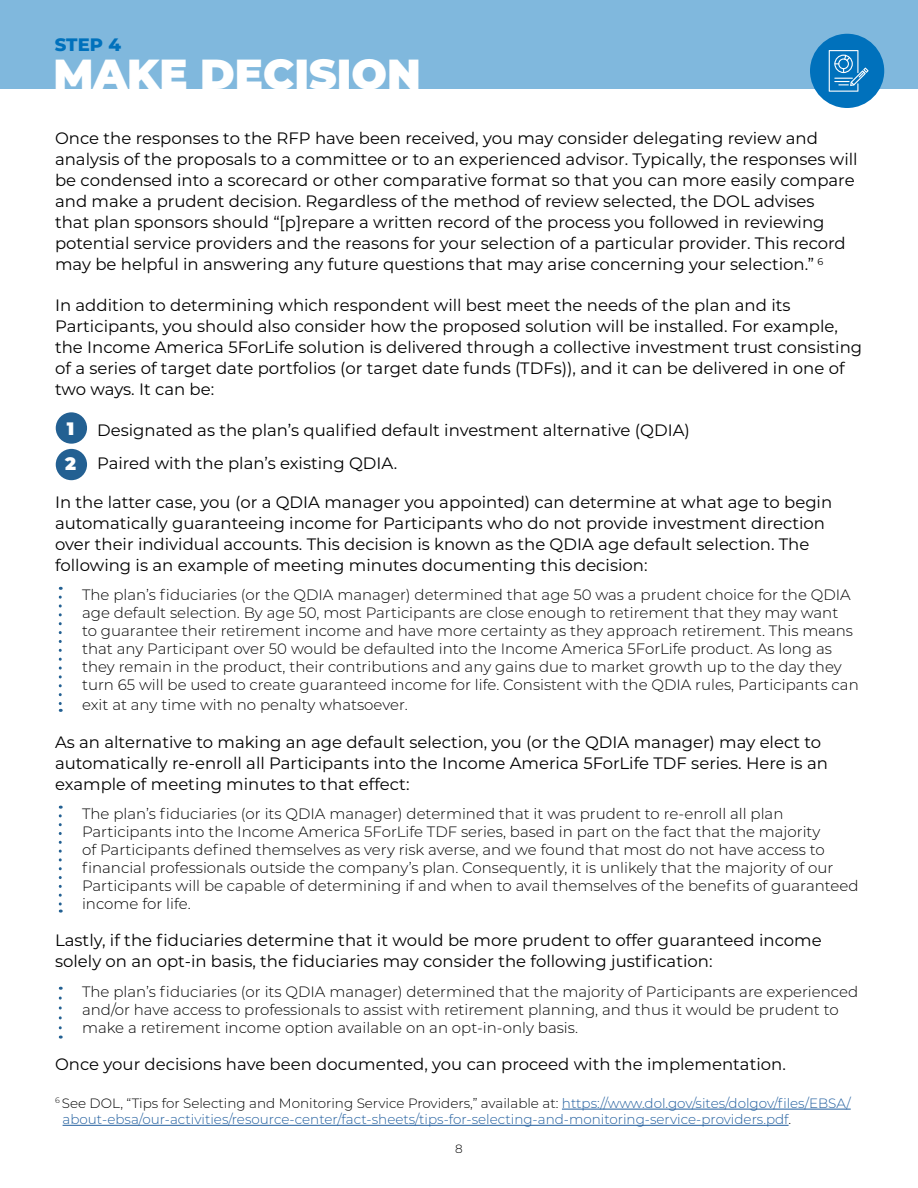
<style>
.page{position:relative;width:918px;height:1188px;background:#fff}
.page>*{position:absolute;margin:0;border:0;box-sizing:border-box;transform-origin:0 0}
.t1{font:900 42px "Montserrat";color:#fff}
.t2{font:800 18px "Montserrat";color:#0071bc}
.t3{font:900 18px "Montserrat";color:#fff}
.Main_Body{font:16.5px/21px "Montserrat";color:#000}
.Numbered_text{font:16.5px "Montserrat";color:#000}
.Main_Body_-_smaller{font:300 15px/18px "Montserrat";color:#000}
.footnotes{font:300 13.5px/16.2px "Montserrat";color:#215e9e}
.t4{font:300 12px "Montserrat";color:#000}
.s1{color:#000}
</style>
<div class="page">
<div style="left:0;top:0;width:918px;height:89px;background:#80b8dd"></div>
<div style="left:810px;top:34px;width:74px;height:74px;background:#0071bc;border-radius:50%"></div>
<div style="left:56px;top:412px;width:31px;height:32px;background:#236092;border-radius:50%"></div>
<div style="left:56px;top:449px;width:31px;height:31px;background:#236092;border-radius:50%"></div>
<hr style="left:562px;top:1109px;width:289px;height:1px;background:#215e9e">
<hr style="left:63px;top:1125px;width:726px;height:1px;background:#215e9e">
<svg style="left:59px;top:597px;width:3px;height:115px"></svg>
<svg style="left:59px;top:816px;width:3px;height:97px"></svg>
<svg style="left:59px;top:998px;width:3px;height:41px"></svg>
<svg style="left:829px;top:50px;width:40px;height:42px"></svg>
<p class="t2" style="left:55px;top:32px;width:68px">STEP 4</p>
<p class="t1" style="left:53px;top:43px;width:369px">MAKE DECISION</p>
<p class="Main_Body" style="left:55px;top:127px;width:804px">Once the responses to the RFP have been received, you may consider delegating review and analysis of the proposals to a committee or to an experienced advisor. Typically, the responses will be condensed into a scorecard or other comparative format so that you can more easily compare and make a prudent decision. Regardless of the method of review selected, the DOL advises<br>that plan sponsors should “[p]repare a written record of the process you followed in reviewing potential service providers and the reasons for your selection of a particular provider. This record may be helpful in answering any future questions that may arise concerning your selection.” <sup>6</sup></p>
<p class="Main_Body" style="left:55px;top:295px;width:809px">In addition to determining which respondent will best meet the needs of the plan and its Participants, you should also consider how the proposed solution will be installed. For example, the Income America 5ForLife solution is delivered through a collective investment trust consisting of a series of target date portfolios (or target date funds (TDFs)), and it can be delivered in one of two ways. It can be:</p>
<p class="Numbered_text" style="left:97px;top:418px;width:594px">Designated as the plan’s qualified default investment alternative (QDIA)</p>
<p class="Numbered_text" style="left:97px;top:452px;width:302px">Paired with the plan’s existing QDIA.</p>
<p class="Main_Body" style="left:55px;top:491px;width:779px">In the latter case, you (or a QDIA manager you appointed) can determine at what age to begin automatically guaranteeing income for Participants who do not provide investment direction over their individual accounts. This decision is known as the QDIA age default selection. The following is an example of meeting minutes documenting this decision:</p>
<p class="Main_Body_-_smaller" style="left:82px;top:586px;width:778px">The plan’s fiduciaries (or the QDIA manager) determined that age 50 was a prudent choice for the QDIA age default selection. By age 50, most Participants are close enough to retirement that they may want<br>to guarantee their retirement income and have more certainty as they approach retirement. This means that any Participant over 50 would be defaulted into the Income America 5ForLife product. As long as they remain in the product, their contributions and any gains due to market growth up to the day they turn 65 will be used to create guaranteed income for life. Consistent with the QDIA rules, Participants can</p>
<p class="Main_Body_-_smaller" style="left:82px;top:695px;width:327px">exit at any time with no penalty whatsoever.</p>
<p class="Main_Body" style="left:55px;top:731px;width:774px">As an alternative to making an age default selection, you (or the QDIA manager) may elect to automatically re-enroll all Participants into the Income America 5ForLife TDF series. Here is an example of meeting minutes to that effect:</p>
<p class="Main_Body_-_smaller" style="left:82px;top:804px;width:778px">The plan’s fiduciaries (or its QDIA manager) determined that it was prudent to re-enroll all plan Participants into the Income America 5ForLife TDF series, based in part on the fact that the majority<br>of Participants defined themselves as very risk averse, and we found that most do not have access to financial professionals outside the company’s plan. Consequently, it is unlikely that the majority of our Participants will be capable of determining if and when to avail themselves of the benefits of guaranteed income for life.</p>
<p class="Main_Body" style="left:55px;top:929px;width:768px">Lastly, if the fiduciaries determine that it would be more prudent to offer guaranteed income solely on an opt-in basis, the fiduciaries may consider the following justification:</p>
<p class="Main_Body_-_smaller" style="left:82px;top:982px;width:778px">The plan’s fiduciaries (or its QDIA manager) determined that the majority of Participants are experienced and/or have access to professionals to assist with retirement planning, and thus it would be prudent to make a retirement income option available on an opt-in-only basis.</p>
<p class="Main_Body" style="left:55px;top:1053px;width:732px">Once your decisions have been documented, you can proceed with the implementation.</p>
<p class="t3" style="left:67px;top:415px;width:9px">1</p>
<p class="t3" style="left:65px;top:450px;width:12px">2</p>
<p class="footnotes" style="left:63px;top:1094px;width:790px;text-indent:-8px"><sup>6</sup> <span class="s1">See DOL, “Tips for Selecting and Monitoring Service Providers,” available at:</span> https://www.dol.gov/sites/dolgov/files/EBSA/ about-ebsa/our-activities/resource-center/fact-sheets/tips-for-selecting-and-monitoring-service-providers.pdf<span class="s1">.</span></p>
<p class="t4" style="left:455px;top:1141px;width:9px">8</p>
</div>
